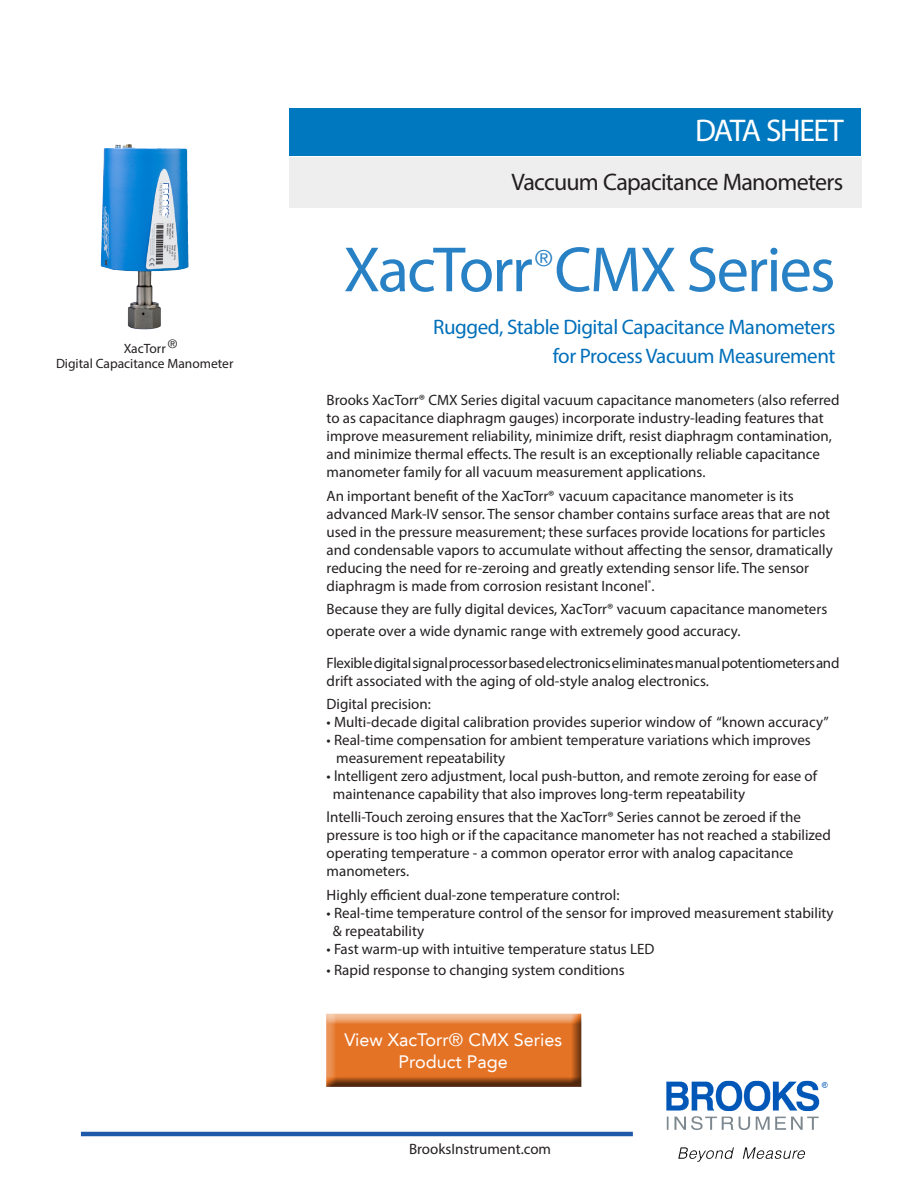
<style>
.page{position:relative;width:918px;height:1188px;background:#fff}
.page>*{position:absolute;margin:0;border:0;box-sizing:border-box;transform-origin:0 0}
.bro-Coverline{font:64.5px "Myriad Pro";letter-spacing:-.03em;color:#2881c4}
.bro-Coverline-2{font:31.5px "Myriad Pro";letter-spacing:-.05em;color:#fff}
.broDS-category_head{font:24px "Myriad Pro";letter-spacing:-.03em;color:#231f20}
.bro-Coverline-3{font:22.5px "Avenir LT";color:#2881c4}
.bro-Body_SH2{font:21px "Myriad Pro";letter-spacing:-.02em;color:#006fba}
.t1{font:18px "Avenir LT";color:#fff}
.Body_text{font:15px/18px "Myriad Pro";color:#231f20}
.Body_text-2{font:15px/18px "Myriad Pro";letter-spacing:-.02em;color:#231f20}
.t2{font:13.5px "Myriad Pro";color:#231f20}
.t3{font:12px "Avenir LT";color:#231f20}
</style>
<div class="page">
<div style="left:289px;top:108px;width:572px;height:48px;background:#0078bf"></div>
<div style="left:289px;top:158px;width:572px;height:50px;background:#eeeeef"></div>
<hr style="left:81px;top:1132px;width:552px;height:4px;background:#1f5aa9">
<img style="left:666px;top:1080px;width:162px;height:82px">
<img style="left:101px;top:144px;width:29px;height:127px">
<div style="left:324px;top:1013px;width:258px;height:75px;background:#231f20;opacity:.75"></div>
<p class="t3" style="left:168px;top:337px;width:11px">®</p>
<p class="t2" style="left:124px;top:340px;width:44px">XacTorr</p>
<p class="t2" style="left:56px;top:355px;width:179px">Digital Capacitance Manometer</p>
<p class="bro-Coverline-2" style="left:695px;top:111px;width:150px">DATA SHEET</p>
<p class="broDS-category_head" style="left:511px;top:167px;width:334px">Vaccuum Capacitance Manometers</p>
<p class="bro-Coverline" style="left:343px;top:230px;width:494px">XacTorr CMX Series</p>
<p class="bro-Body_SH2" style="left:433px;top:314px;width:404px">Rugged, Stable Digital Capacitance Manometers</p>
<p class="bro-Body_SH2" style="left:553px;top:343px;width:284px">for Process Vacuum Measurement</p>
<p class="bro-Coverline-3" style="left:535px;top:245px;width:19px">®</p>
<p class="Body_text" style="left:327px;top:391px;width:514px">Brooks XacTorr® CMX Series digital vacuum capacitance manometers (also referred to as capacitance diaphragm gauges) incorporate industry-leading features that improve measurement reliability, minimize drift, resist diaphragm contamination, and minimize thermal effects. The result is an exceptionally reliable capacitance manometer family for all vacuum measurement applications.</p>
<p class="Body_text" style="left:327px;top:486px;width:508px">An important benefit of the XacTorr® vacuum capacitance manometer is its advanced Mark-IV sensor. The sensor chamber contains surface areas that are not used in the pressure measurement; these surfaces provide locations for particles and condensable vapors to accumulate without affecting the sensor, dramatically reducing the need for re-zeroing and greatly extending sensor life. The sensor diaphragm is made from corrosion resistant Inconel<sup>®</sup>.</p>
<p class="Body_text" style="left:327px;top:598px;width:502px;line-height:21.6px">Because they are fully digital devices, XacTorr® vacuum capacitance manometers operate over a wide dynamic range with extremely good accuracy.</p>
<p class="Body_text-2" style="left:327px;top:653px;width:514px">Flexible digital signal processor based electronics eliminates manual potentiometers and drift associated with the aging of old-style analog electronics.</p>
<p class="Body_text" style="left:327px;top:695px;width:106px">Digital precision:</p>
<p class="Body_text" style="left:327px;top:713px;width:504px">• Multi-decade digital calibration provides superior window of “known accuracy”</p>
<p class="Body_text" style="left:336px;top:731px;width:476px;text-indent:-10px">• Real-time compensation for ambient temperature variations which improves measurement repeatability</p>
<p class="Body_text" style="left:333px;top:767px;width:486px;text-indent:-6px">• lntelligent zero adjustment, local push-button, and remote zeroing for ease of maintenance capability that also improves long-term repeatability</p>
<p class="Body_text" style="left:327px;top:808px;width:506px">lntelli-Touch zeroing ensures that the XacTorr® Series cannot be zeroed if the pressure is too high or if the capacitance manometer has not reached a stabilized operating temperature - a common operator error with analog capacitance manometers.</p>
<p class="Body_text" style="left:327px;top:886px;width:294px">Highly efficient dual-zone temperature control:</p>
<p class="Body_text" style="left:333px;top:904px;width:502px;text-indent:-6px">• Real-time temperature control of the sensor for improved measurement stability &amp; repeatability</p>
<p class="Body_text" style="left:327px;top:940px;width:329px">• Fast warm-up with intuitive temperature status LED</p>
<p class="Body_text" style="left:327px;top:961px;width:300px">• Rapid response to changing system conditions</p>
<p class="t1" style="left:345px;top:1030px;width:219px">View XacTorr® CMX Series</p>
<p class="t1" style="left:399px;top:1051px;width:111px">Product Page</p>
<p class="Body_text" style="left:409px;top:1139px;width:144px">BrooksInstrument.com</p>
</div>
